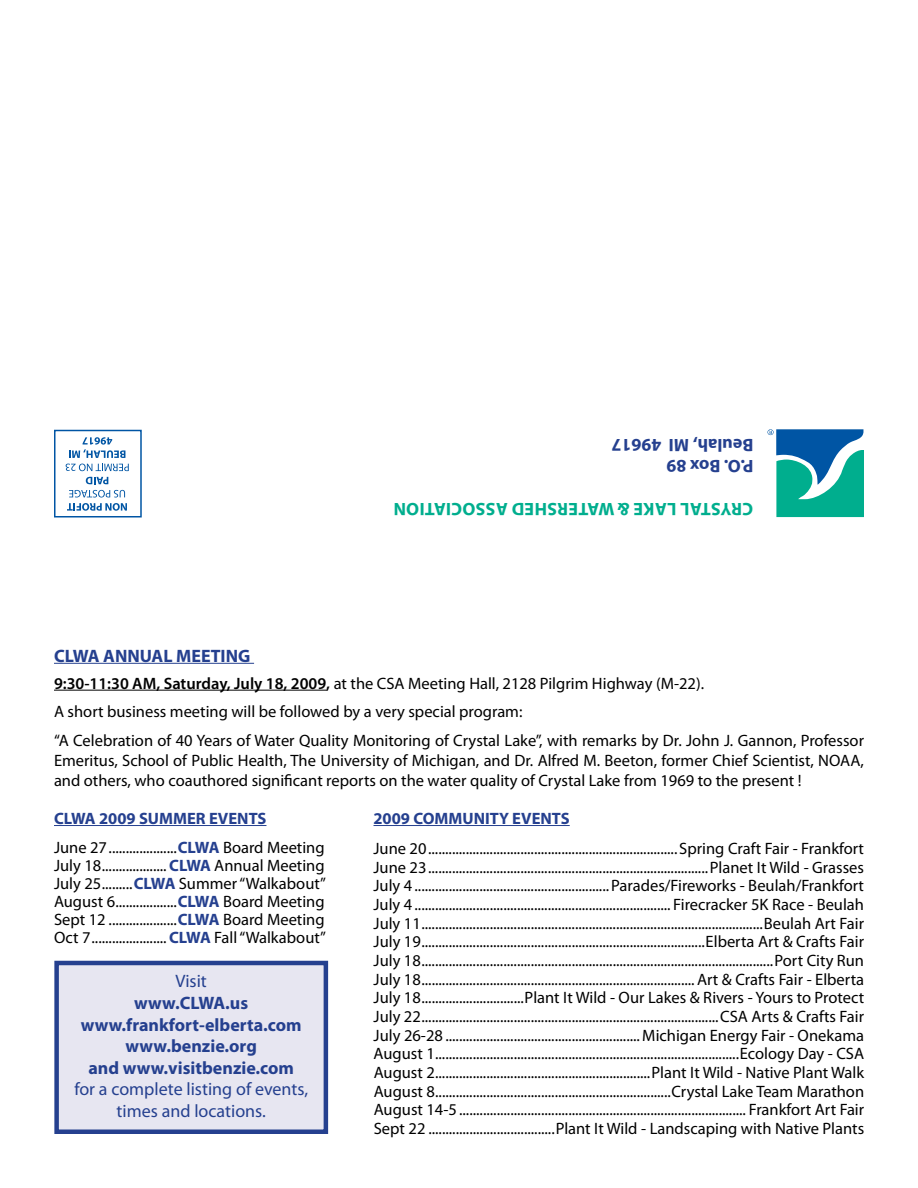
<style>
.page{position:relative;width:918px;height:1188px;background:#fff}
.page>*{position:absolute;margin:0;border:0;box-sizing:border-box;transform-origin:0 0}
.t1{font:700 18px/21.6px "Myriad Pro";color:#25408f}
.t2{font:18px/21.6px "Myriad Pro";color:#25408f;text-align:center}
.t3{font:700 18px "Myriad Pro";letter-spacing:.02em;color:#00ae8e}
.t4{font:16.5px/18.6px "Myriad Pro";color:#000}
.t5{font:700 16.5px "Myriad Pro";color:#25408f}
.s1{font-weight:600}
.s2{font-weight:700;color:#25408f}
</style>
<div class="page">
<div style="left:54px;top:961px;width:274px;height:173px;background:#e7e6f1;border:4px solid #25408f"></div>
<hr style="left:54px;top:663px;width:200px;height:1px;background:#25408f">
<hr style="left:54px;top:690px;width:272px;height:1px;background:#000">
<svg style="left:768px;top:429px;width:96px;height:88px"></svg>
<hr style="left:54px;top:825px;width:212px;height:1px;background:#25408f">
<div style="left:54px;top:430px;width:88px;height:88px;border:2px solid #0055a4"></div>
<svg style="left:67px;top:490px;width:60px;height:21px"></svg>
<svg style="left:86px;top:477px;width:22px;height:7px"></svg>
<svg style="left:66px;top:464px;width:63px;height:7px"></svg>
<svg style="left:69px;top:437px;width:56px;height:21px"></svg>
<hr style="left:374px;top:825px;width:196px;height:1px;background:#25408f">
<p class="t1" style="left:753px;top:478px;width:143px;rotate:-180deg">P.O. Box 89<br>Beulah, MI 49617</p>
<p class="t3" style="left:508px;top:521px;width:24px;rotate:-180deg">Association</p>
<p class="t3" style="left:630px;top:521px;width:43px;rotate:-180deg">&amp; Watershed</p>
<p class="t3" style="left:676px;top:521px;width:22px;rotate:-180deg">Lake</p>
<p class="t3" style="left:753px;top:521px;width:23px;rotate:-180deg">Crystal</p>
<p class="t1" style="left:54px;top:644px;width:198px">CLWA ANNUAL MEETING</p>
<p class="t4" style="left:54px;top:668px;width:812px;line-height:28.8px"><span class="s1">9:30-11:30 AM, Saturday, July 18, 2009,</span> at the CSA Meeting Hall, 2128 Pilgrim Highway (M-22).<br>A short business meeting will be followed by a very special program:<br>“A Celebration of 40 Years of Water Quality Monitoring of Crystal Lake”, with remarks by Dr. John J. Gannon, Professor</p>
<p class="t4" style="left:54px;top:750px;width:811px;line-height:19.8px">Emeritus, School of Public Health, The University of Michigan, and Dr. Alfred M. Beeton, former Chief Scientist, NOAA, and others, who coauthored significant reports on the water quality of Crystal Lake from 1969 to the present !</p>
<p class="t4" style="left:54px;top:804px;width:272px;line-height:28.8px"><span class="s2">CLWA 2009 SUMMER EVENTS<br></span>June 27....................<span class="s2">CLWA</span> Board Meeting</p>
<p class="t4" style="left:54px;top:856px;width:274px;line-height:18px;text-align:justify">July 18................... <span class="s2">CLWA</span> Annual Meeting July 25.........<span class="s2">CLWA</span> Summer “Walkabout” August 6..................<span class="s2">CLWA</span> Board Meeting Sept 12 ....................<span class="s2">CLWA</span> Board Meeting Oct 7......................<span class="s2">CLWA</span> Fall “Walkabout”</p>
<p class="t2" style="left:176px;top:970px;width:33px">Visit</p>
<p class="t1" style="left:81px;top:991px;width:222px;text-align:center">www.CLWA.us www.frankfort-elberta.com www.benzie.org<br>and www.visitbenzie.com</p>
<p class="t2" style="left:74px;top:1078px;width:235px">for a complete listing of events, times and locations.</p>
<p class="t5" style="left:374px;top:808px;width:198px">2009 COMMUNITY EVENTS</p>
<p class="t4" style="left:374px;top:839px;width:492px;text-align:justify">June 20.........................................................................Spring Craft Fair - Frankfort June 23..................................................................................Planet It Wild - Grasses July 4 .........................................................Parades/Fireworks - Beulah/Frankfort July 4 ........................................................................... Firecracker 5K Race - Beulah July 11....................................................................................................Beulah Art Fair July 19...................................................................................Elberta Art &amp; Crafts Fair July 18.......................................................................................................Port City Run July 18................................................................................Art &amp; Crafts Fair - Elberta July 18..............................Plant It Wild - Our Lakes &amp; Rivers - Yours to Protect July 22.......................................................................................CSA Arts &amp; Crafts Fair July 26-28 .........................................................Michigan Energy Fair - Onekama August 1.........................................................................................Ecology Day - CSA August 2...............................................................Plant It Wild - Native Plant Walk August 8.....................................................................Crystal Lake Team Marathon August 14-5 .................................................................................... Frankfort Art Fair Sept 22 .....................................Plant It Wild - Landscaping with Native Plants</p>
</div>
